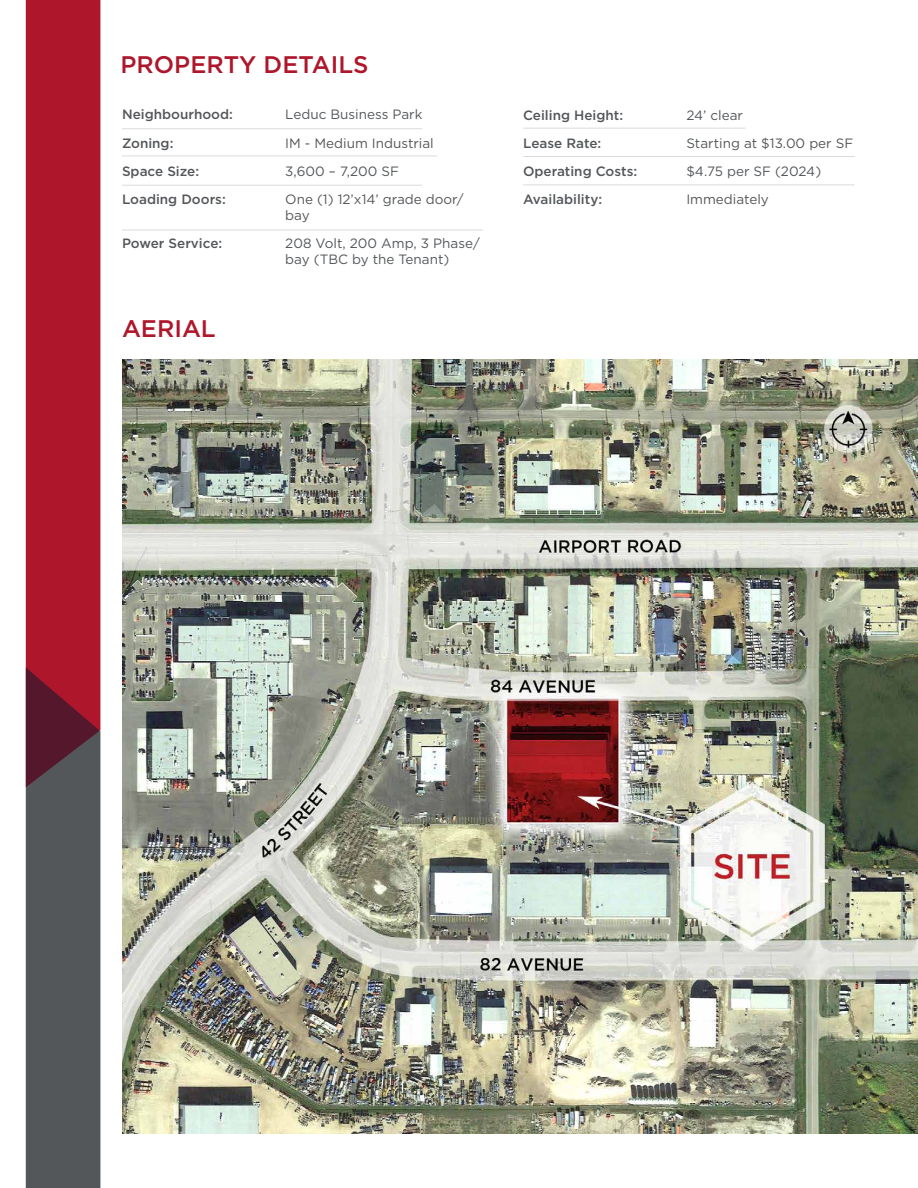
<style>
.page{position:relative;width:918px;height:1188px;background:#fff}
.page>*{position:absolute;margin:0;border:0;box-sizing:border-box;transform-origin:0 0}
.t1{font:500 24px "Gotham";color:#ae172b}
.t2{font:13.5px/16.2px "Gotham";color:#54575a}
.Body_Text{font:500 13.5px "Gotham";color:#54575a}
</style>
<div class="page">
<div style="left:26px;top:0;width:74px;height:667px;background:#ae172b"></div>
<svg style="left:26px;top:667px;width:74px;height:521px"></svg>
<hr style="left:122px;top:128px;width:300px;height:1px;background:#dcdbdc">
<hr style="left:122px;top:156px;width:315px;height:1px;background:#dcdbdc">
<hr style="left:122px;top:185px;width:300px;height:1px;background:#dcdbdc">
<hr style="left:122px;top:230px;width:361px;height:1px;background:#dcdbdc">
<hr style="left:523px;top:128px;width:223px;height:1px;background:#dcdbdc">
<hr style="left:523px;top:156px;width:332px;height:1px;background:#dcdbdc">
<hr style="left:523px;top:185px;width:332px;height:1px;background:#dcdbdc">
<img style="left:122px;top:359px;width:796px;height:775px">
<p class="t1" style="left:121px;top:49px;width:250px">PROPERTY DETAILS</p>
<p class="Body_Text" style="left:122px;top:106px;width:112px">Neighbourhood:</p>
<p class="t2" style="left:285px;top:106px;width:139px">Leduc Business Park</p>
<p class="Body_Text" style="left:122px;top:134px;width:53px">Zoning:</p>
<p class="t2" style="left:285px;top:134px;width:150px">IM - Medium Industrial</p>
<p class="Body_Text" style="left:122px;top:162px;width:79px">Space Size:</p>
<p class="t2" style="left:285px;top:162px;width:115px">3,600 – 7,200 SF</p>
<p class="Body_Text" style="left:122px;top:190px;width:105px">Loading Doors:</p>
<p class="t2" style="left:285px;top:191px;width:180px">One (1) 12’x14’ grade door/ bay</p>
<p class="Body_Text" style="left:122px;top:234px;width:102px">Power Service:</p>
<p class="t2" style="left:285px;top:235px;width:196px">208 Volt, 200 Amp, 3 Phase/ bay (TBC by the Tenant)</p>
<p class="t1" style="left:122px;top:313px;width:95px">AERIAL</p>
<p class="Body_Text" style="left:523px;top:106px;width:102px">Ceiling Height:</p>
<p class="t2" style="left:686px;top:106px;width:58px">24’ clear</p>
<p class="Body_Text" style="left:523px;top:134px;width:80px">Lease Rate:</p>
<p class="t2" style="left:686px;top:135px;width:168px">Starting at $13.00 per SF</p>
<p class="Body_Text" style="left:523px;top:162px;width:116px">Operating Costs:</p>
<p class="t2" style="left:686px;top:163px;width:136px">$4.75 per SF (2024)</p>
<p class="Body_Text" style="left:523px;top:190px;width:81px">Availability:</p>
<p class="t2" style="left:686px;top:191px;width:84px">Immediately</p>
</div>
